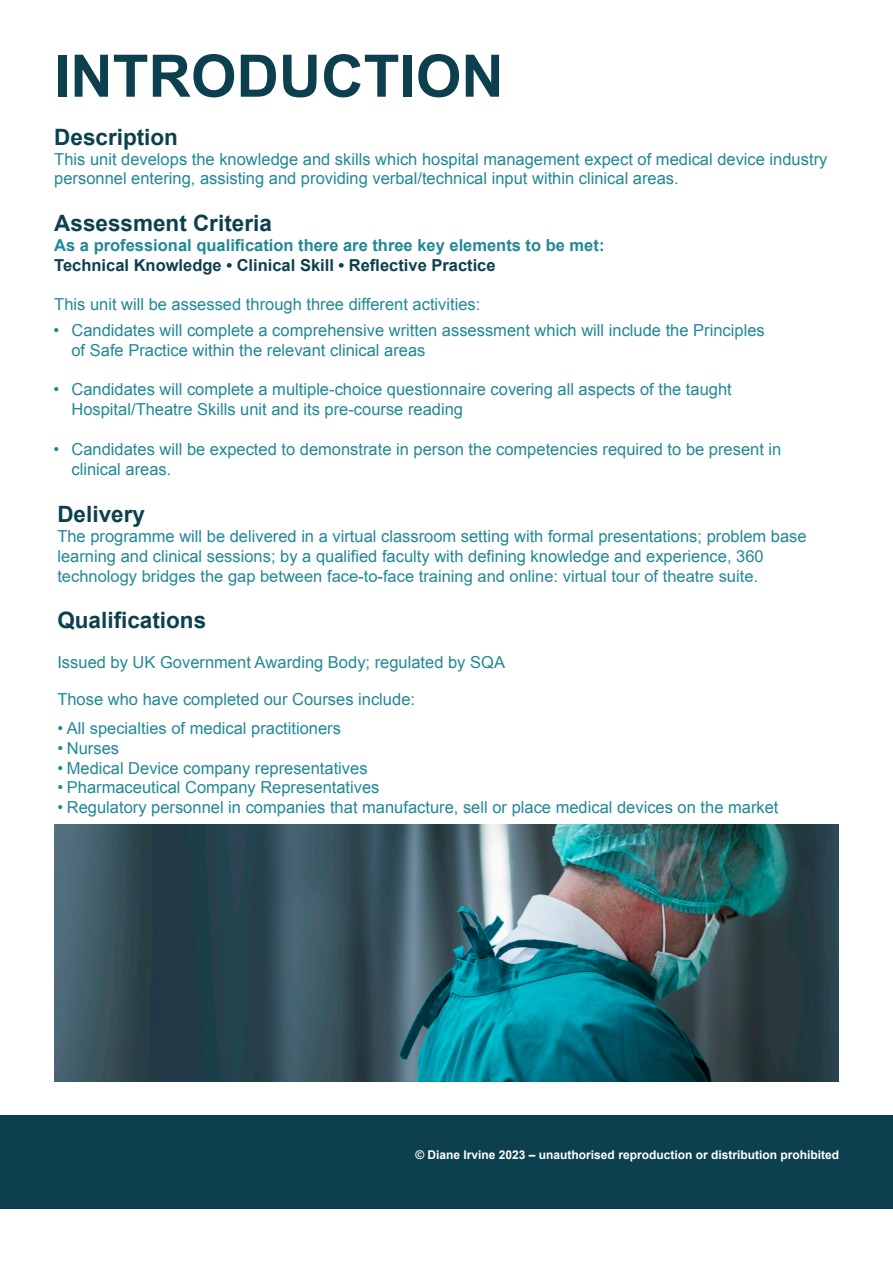
<style>
.page{position:relative;width:893px;height:1263px;background:#fff}
.page>*{position:absolute;margin:0;border:0;box-sizing:border-box;transform-origin:0 0}
.t1{font:700 58.65px "Arial";color:#0d404e}
.t2{font:700 22.5px "Arial";color:#0d404e}
.t3{font:16.5px/19.8px "Arial";color:#218896}
.t4{font:700 16.5px "Arial";color:#218896}
.t5{font:700 16.5px "Arial";color:#0d404e}
.t6{font:700 12px "Arial";color:#fff}
</style>
<div class="page">
<div style="left:0;top:1115px;width:893px;height:94px;background:#0d404e"></div>
<img style="left:54px;top:825px;width:785px;height:256px">
<p class="t1" style="left:54px;top:37px;width:451px">INTRODUCTION</p>
<p class="t2" style="left:54px;top:122px;width:125px">Description</p>
<p class="t3" style="left:54px;top:149px;width:775px">This unit develops the knowledge and skills which hospital management expect of medical device industry personnel entering, assisting and providing verbal/technical input within clinical areas.</p>
<p class="t2" style="left:54px;top:208px;width:219px">Assessment Criteria</p>
<p class="t4" style="left:54px;top:234px;width:552px">As a professional qualification there are three key elements to be met:</p>
<p class="t5" style="left:54px;top:254px;width:443px">Technical Knowledge • Clinical Skill • Reflective Practice</p>
<p class="t3" style="left:54px;top:295px;width:428px">This unit will be assessed through three different activities:</p>
<p class="t3" style="left:53px;top:320px;width:713px">• Candidates will complete a comprehensive written assessment which will include the Principles</p>
<p class="t3" style="left:71px;top:340px;width:355px">of Safe Practice within the relevant clinical areas</p>
<p class="t3" style="left:71px;top:379px;width:662px;text-indent:-18px">• Candidates will complete a multiple-choice questionnaire covering all aspects of the taught<br>Hospital/Theatre Skills unit and its pre-course reading</p>
<p class="t3" style="left:71px;top:439px;width:711px;text-indent:-18px">• Candidates will be expected to demonstrate in person the competencies required to be present in clinical areas.</p>
<p class="t2" style="left:57px;top:499px;width:89px">Delivery</p>
<p class="t3" style="left:57px;top:526px;width:751px">The programme will be delivered in a virtual classroom setting with formal presentations; problem base learning and clinical sessions; by a qualified faculty with defining knowledge and experience, 360 technology bridges the gap between face-to-face training and online: virtual tour of theatre suite.</p>
<p class="t2" style="left:57px;top:606px;width:150px">Qualifications</p>
<p class="t3" style="left:57px;top:652px;width:449px">Issued by UK Government Awarding Body; regulated by SQA</p>
<p class="t3" style="left:57px;top:689px;width:359px">Those who have completed our Courses include:</p>
<p class="t3" style="left:57px;top:718px;width:285px">• All specialties of medical practitioners</p>
<p class="t3" style="left:57px;top:738px;width:63px">• Nurses</p>
<p class="t3" style="left:57px;top:758px;width:312px">• Medical Device company representatives</p>
<p class="t3" style="left:57px;top:778px;width:324px">• Pharmaceutical Company Representatives</p>
<p class="t3" style="left:57px;top:797px;width:723px">• Regulatory personnel in companies that manufacture, sell or place medical devices on the market</p>
<p class="t6" style="left:415px;top:1147px;width:425px">© Diane Irvine 2023 – unauthorised reproduction or distribution prohibited</p>
</div>
